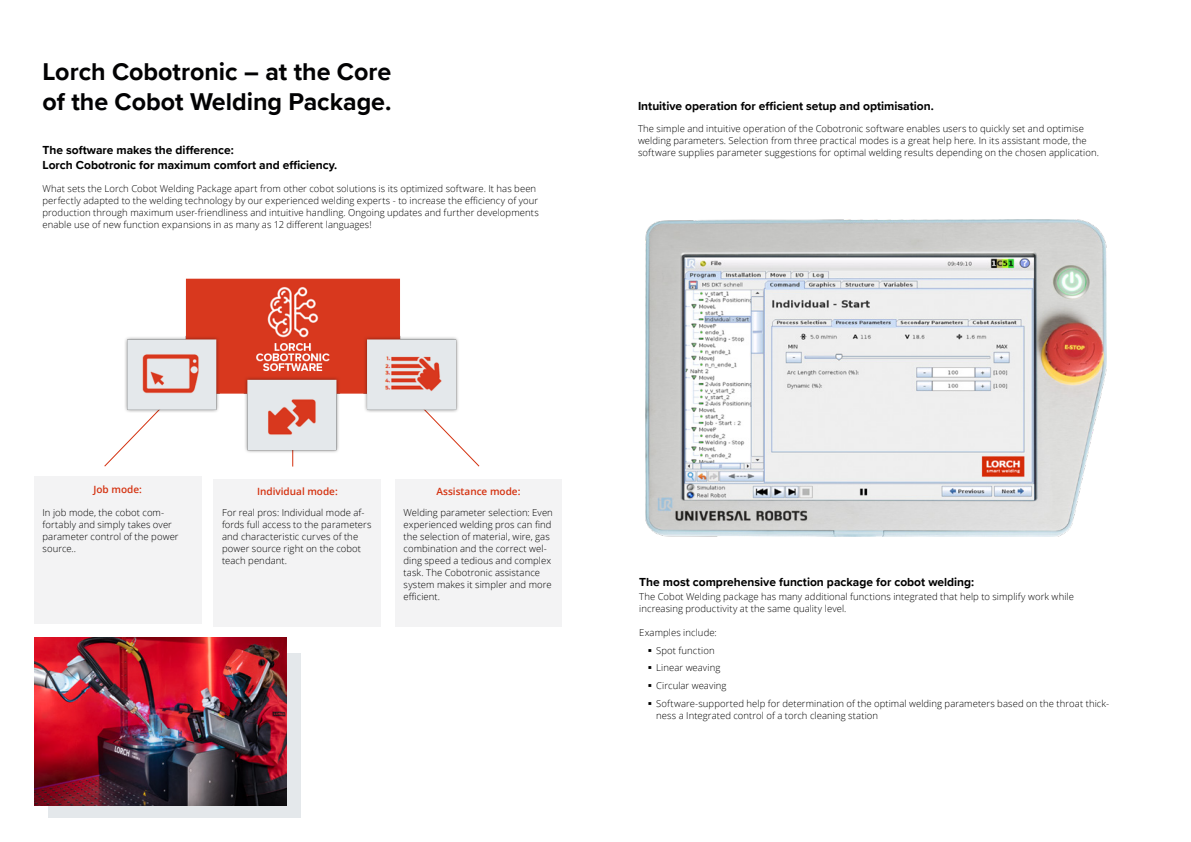
<style>
.page{position:relative;width:1191px;height:842px;background:#fff}
.page>*{position:absolute;margin:0;border:0;box-sizing:border-box;transform-origin:0 0}
.t1{font:700 25px/30px "Proxima Nova";color:#020203}
.t2{font:700 12px/14.4px "Proxima Nova";color:#000}
.t3{font:600 10px "Open Sans";color:#d4310f}
.t4{font:300 9.5px/12px "Open Sans";letter-spacing:.01em;color:#000}
</style>
<div class="page">
<svg style="left:104px;top:448px;width:17px;height:19px"></svg>
<svg style="left:466px;top:452px;width:14px;height:15px"></svg>
<img style="left:121px;top:278px;width:345px;height:181px">
<div style="left:48px;top:653px;width:252px;height:165px;background:#e4e8eb"></div>
<img style="left:34px;top:637px;width:252px;height:168px">
<div style="left:34px;top:477px;width:167px;height:147px;background:#f3f3f4"></div>
<div style="left:213px;top:479px;width:168px;height:148px;background:#f3f3f4"></div>
<div style="left:395px;top:479px;width:167px;height:148px;background:#f3f3f4"></div>
<img style="left:646px;top:219px;width:460px;height:318px">
<h1 class="t1" style="left:43px;top:56px;width:350px">Lorch Cobotronic – at the Core of the Cobot Welding Package.</h1>
<p class="t2" style="left:43px;top:143px;width:296px">The software makes the difference:<br>Lorch Cobotronic for maximum comfort and efficiency.</p>
<p class="t4" style="left:43px;top:182px;width:498px">What sets the Lorch Cobot Welding Package apart from other cobot solutions is its optimized software. It has been perfectly adapted to the welding technology by our experienced welding experts - to increase the efficiency of your production through maximum user-friendliness and intuitive handling. Ongoing updates and further developments enable use of new function expansions in as many as 12 different languages!</p>
<p class="t2" style="left:638px;top:99px;width:297px">Intuitive operation for efficient setup and optimisation.</p>
<p class="t4" style="left:638px;top:122px;width:462px">The simple and intuitive operation of the Cobotronic software enables users to quickly set and optimise welding parameters. Selection from three practical modes is a great help here. In its assistant mode, the software supplies parameter suggestions for optimal welding results depending on the chosen application.</p>
<p class="t3" style="left:93px;top:482px;width:50px">Job mode:</p>
<p class="t4" style="left:43px;top:506px;width:138px">In job mode, the cobot com&shy;fortably and simply takes over parameter control of the power source..</p>
<p class="t3" style="left:257px;top:485px;width:82px">Individual mode:</p>
<p class="t4" style="left:222px;top:506px;width:151px">For real pros: Individual mode af&shy;fords full access to the parameters and characteristic curves of the power source right on the cobot teach pendant.</p>
<p class="t3" style="left:436px;top:485px;width:85px">Assistance mode:</p>
<p class="t4" style="left:403px;top:506px;width:151px">Welding parameter selection: Even experienced welding pros can find the selection of material, wire, gas combination and the correct wel&shy;ding speed a tedious and complex task. The Cobotronic assistance system makes it simpler and more efficient.</p>
<p class="t2" style="left:639px;top:574px;width:336px">The most comprehensive function package for cobot welding:</p>
<p class="t4" style="left:639px;top:590px;width:436px">The Cobot Welding package has many additional functions integrated that help to simplify work while increasing productivity at the same quality level.</p>
<p class="t4" style="left:656px;top:623px;width:454px;line-height:17.7px;text-indent:-17px">Examples include:<br>Spot function<br>Linear weaving<br>Circular weaving<br>Software-supported help for determination of the optimal welding parameters based on the throat thick-</p>
<p class="t4" style="left:656px;top:709px;width:223px">ness a Integrated control of a torch cleaning station</p>
</div>
